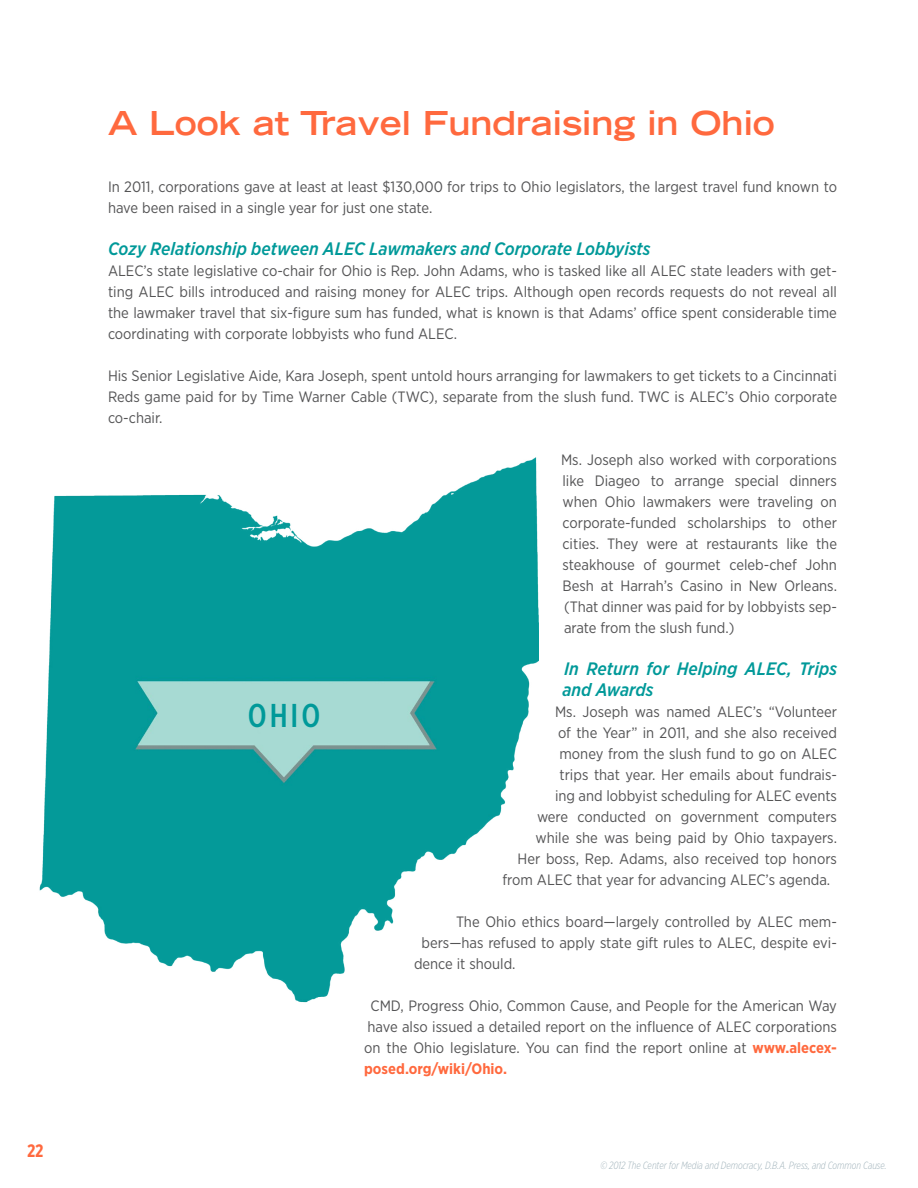
<style>
.page{position:relative;width:918px;height:1188px;background:#fff}
.page>*{position:absolute;margin:0;border:0;box-sizing:border-box;transform-origin:0 0}
.t1{font:700 expanded 33px "Trade Gothic LH";color:#ff693e}
.t2{font:500 33px "Gotham X Narrow";color:#099}
.t3{font:italic 500 18px/21px "Gotham Narrow";color:#099}
.t4{font:700 18px "Gotham X Narrow";color:#ff693e}
.t5{font:15px/21px "Gotham Narrow";color:#545455;text-align:justify}
.t6{font:italic 300 10.5px "Gotham X Narrow";color:#a1b3bb}
.s1{font-weight:700;color:#ff693e}
</style>
<div class="page">
<hr style="left:917px;top:839px;width:1px;height:349px;background:#ede8e3">
<img style="left:39px;top:457px;width:499px;height:546px">
<p class="t4" style="left:27px;top:1140px;width:18px">22</p>
<h1 class="t1" style="left:108px;top:102px;width:668px">A Look at Travel Fundraising in Ohio</h1>
<p class="t5" style="left:108px;top:176px;width:731px">In 2011, corporations gave at least at least $130,000 for trips to Ohio legislators, the largest travel fund known to have been raised in a single year for just one state.</p>
<p class="t3" style="left:108px;top:238px;width:544px">Cozy Relationship between ALEC Lawmakers and Corporate Lobbyists</p>
<p class="t5" style="left:108px;top:260px;width:731px">ALEC’s state legislative co-chair for Ohio is Rep. John Adams, who is tasked like all ALEC state leaders with get&shy;ting ALEC bills introduced and raising money for ALEC trips. Although open records requests do not reveal all the lawmaker travel that six-figure sum has funded, what is known is that Adams’ office spent considerable time coordinating with corporate lobbyists who fund ALEC.</p>
<p class="t5" style="left:108px;top:365px;width:731px">His Senior Legislative Aide, Kara Joseph, spent untold hours arranging for lawmakers to get tickets to a Cincinnati Reds game paid for by Time Warner Cable (TWC), separate from the slush fund. TWC is ALEC’s Ohio corporate co-chair.</p>
<p class="t5" style="left:561px;top:449px;width:278px">Ms. Joseph also worked with corporations like Diageo to arrange special dinners when Ohio lawmakers were traveling on corporate-funded scholarships to other cities. They were at restaurants like the steakhouse of gourmet celeb-chef John Besh at Harrah’s Casino in New Orleans. (That dinner was paid for by lobbyists sep&shy;arate from the slush fund.)</p>
<p class="t3" style="left:563px;top:658px;width:276px">In Return for Helping ALEC, Trips and Awards</p>
<p class="t5" style="left:555px;top:701px;width:284px">Ms. Joseph was named ALEC’s “Volunteer</p>
<p class="t5" style="left:558px;top:722px;width:281px">of the Year” in 2011, and she also received</p>
<p class="t5" style="left:560px;top:743px;width:279px">money from the slush fund to go on ALEC</p>
<p class="t5" style="left:560px;top:764px;width:279px">trips that year. Her emails about fundrais-</p>
<p class="t5" style="left:555px;top:785px;width:284px">ing and lobbyist scheduling for ALEC events</p>
<p class="t5" style="left:537px;top:806px;width:301px">were conducted on government computers</p>
<p class="t5" style="left:536px;top:827px;width:303px">while she was being paid by Ohio taxpayers.</p>
<p class="t5" style="left:518px;top:848px;width:321px">Her boss, Rep. Adams, also received top honors</p>
<p class="t5" style="left:502px;top:869px;width:329px">from ALEC that year for advancing ALEC’s agenda.</p>
<p class="t5" style="left:456px;top:911px;width:383px">The Ohio ethics board—largely controlled by ALEC mem-</p>
<p class="t5" style="left:422px;top:932px;width:417px">bers—has refused to apply state gift rules to ALEC, despite evi-</p>
<p class="t5" style="left:414px;top:953px;width:103px">dence it should.</p>
<p class="t5" style="left:364px;top:995px;width:474px;text-indent:6px">CMD, Progress Ohio, Common Cause, and People for the American Way have also issued a detailed report on the influence of ALEC corporations on the Ohio legislature. You can find the report online at <span class="s1">www.alecex&shy;posed.org/wiki/Ohio.</span></p>
<h1 class="t2" style="left:248px;top:695px;width:74px">OHIO</h1>
<p class="t6" style="left:600px;top:1160px;width:288px">© 2012 The Center for Media and Democracy, D.B.A. Press, and Common Cause.</p>
</div>
